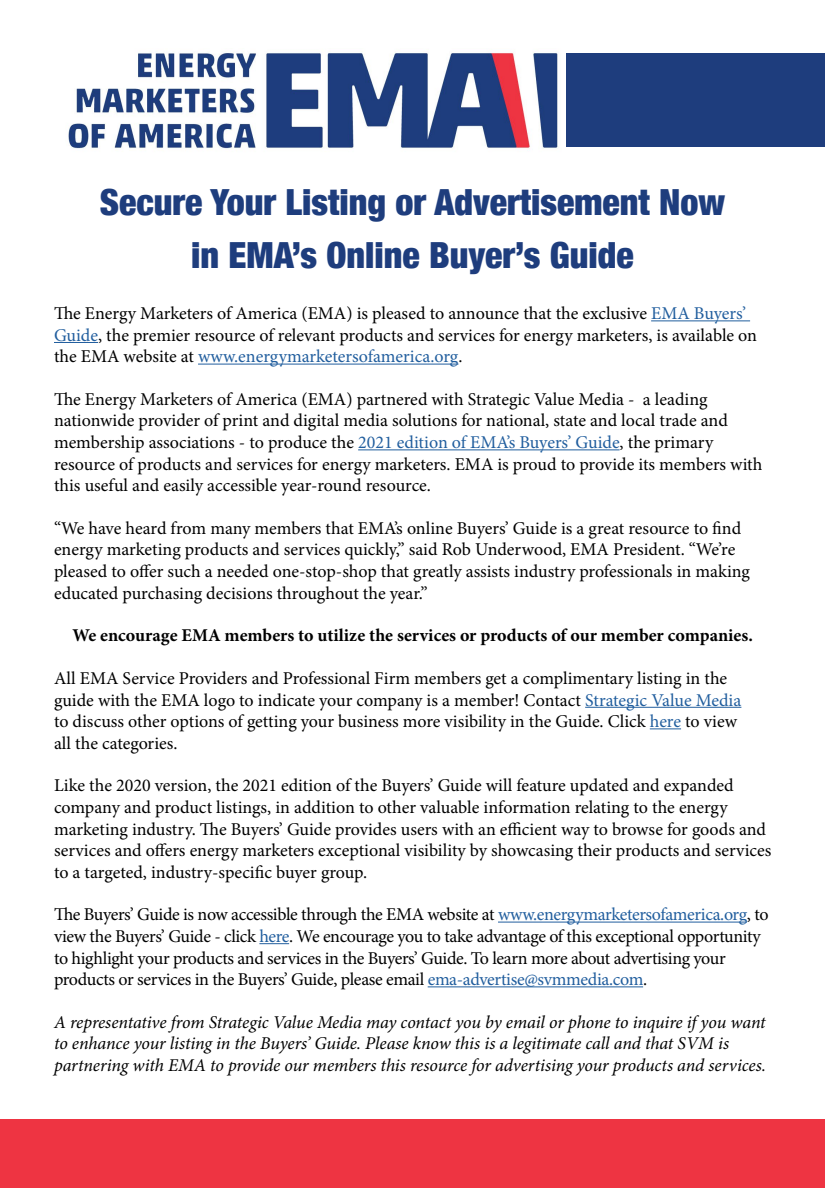
<style>
.page{position:relative;width:825px;height:1188px;background:#fff}
.page>*{position:absolute;margin:0;border:0;box-sizing:border-box;transform-origin:0 0}
.t1{font:900 condensed 36px/53.4px "Helvetica Neue";color:#1e3d7d;text-align:center}
.t2{font:18px/21.6px "Minion Pro";letter-spacing:-.005em;color:#000}
.t3{font:italic 18px/21.6px "Minion Pro";letter-spacing:-.01em;color:#000}
.t4{font:700 18px "Minion Pro";color:#000}
.s1{color:#215e9e}
</style>
<div class="page">
<img style="left:68px;top:51px;width:490px;height:98px">
<div style="left:566px;top:53px;width:259px;height:94px;background:#1e3d7d"></div>
<div style="left:0;top:1120px;width:825px;height:68px;background:#ee3442"></div>
<hr style="left:651px;top:320px;width:99px;height:1px;background:#215e9e">
<hr style="left:54px;top:342px;width:44px;height:1px;background:#215e9e">
<hr style="left:198px;top:364px;width:260px;height:1px;background:#215e9e">
<hr style="left:358px;top:449px;width:262px;height:1px;background:#215e9e">
<hr style="left:585px;top:707px;width:156px;height:1px;background:#215e9e">
<hr style="left:650px;top:728px;width:31px;height:1px;background:#215e9e">
<hr style="left:498px;top:922px;width:249px;height:1px;background:#215e9e">
<hr style="left:259px;top:943px;width:30px;height:1px;background:#215e9e">
<hr style="left:428px;top:986px;width:215px;height:1px;background:#215e9e">
<h1 class="t1" style="left:100px;top:173px;width:627px">Secure Your Listing or Advertisement Now in EMA’s Online Buyer’s Guide</h1>
<p class="t2" style="left:54px;top:303px;width:705px">The Energy Marketers of America (EMA) is pleased to announce that the exclusive <span class="s1">EMA Buyers’<br>Guide</span>, the premier resource of relevant products and services for energy marketers, is available on the EMA website at <span class="s1">www.energymarketersofamerica.org</span>.</p>
<p class="t2" style="left:54px;top:388px;width:710px">The Energy Marketers of America (EMA) partnered with Strategic Value Media - a leading nationwide provider of print and digital media solutions for national, state and local trade and membership associations - to produce the <span class="s1">2021 edition of EMA’s Buyers’ Guide</span>, the primary resource of products and services for energy marketers. EMA is proud to provide its members with this useful and easily accessible year-round resource.</p>
<p class="t2" style="left:54px;top:517px;width:698px">“We have heard from many members that EMA’s online Buyers’ Guide is a great resource to find energy marketing products and services quickly,” said Rob Underwood, EMA President. “We’re pleased to offer such a needed one-stop-shop that greatly assists industry professionals in making educated purchasing decisions throughout the year.”</p>
<p class="t4" style="left:73px;top:623px;width:682px">We encourage EMA members to utilize the services or products of our member companies.</p>
<p class="t2" style="left:54px;top:667px;width:689px">All EMA Service Providers and Professional Firm members get a complimentary listing in the guide with the EMA logo to indicate your company is a member! Contact <span class="s1">Strategic Value Media </span>to discuss other options of getting your business more visibility in the Guide. Click <span class="s1">here</span> to view all the categories.</p>
<p class="t2" style="left:54px;top:775px;width:719px">Like the 2020 version, the 2021 edition of the Buyers’ Guide will feature updated and expanded company and product listings, in addition to other valuable information relating to the energy marketing industry. The Buyers’ Guide provides users with an efficient way to browse for goods and services and offers energy marketers exceptional visibility by showcasing their products and services to a targeted, industry-specific buyer group.</p>
<p class="t2" style="left:54px;top:904px;width:716px">The Buyers’ Guide is now accessible through the EMA website at <span class="s1">www.energymarketersofamerica.org</span>, to view the Buyers’ Guide - click <span class="s1">here</span>. We encourage you to take advantage of this exceptional opportunity to highlight your products and services in the Buyers’ Guide. To learn more about advertising your products or services in the Buyers’ Guide, please email <span class="s1">ema-advertise@svmmedia.com</span>.</p>
<p class="t3" style="left:54px;top:1011px;width:714px">A representative from Strategic Value Media may contact you by email or phone to inquire if you want to enhance your listing in the Buyers’ Guide. Please know this is a legitimate call and that SVM is partnering with EMA to provide our members this resource for advertising your products and services.</p>
</div>
